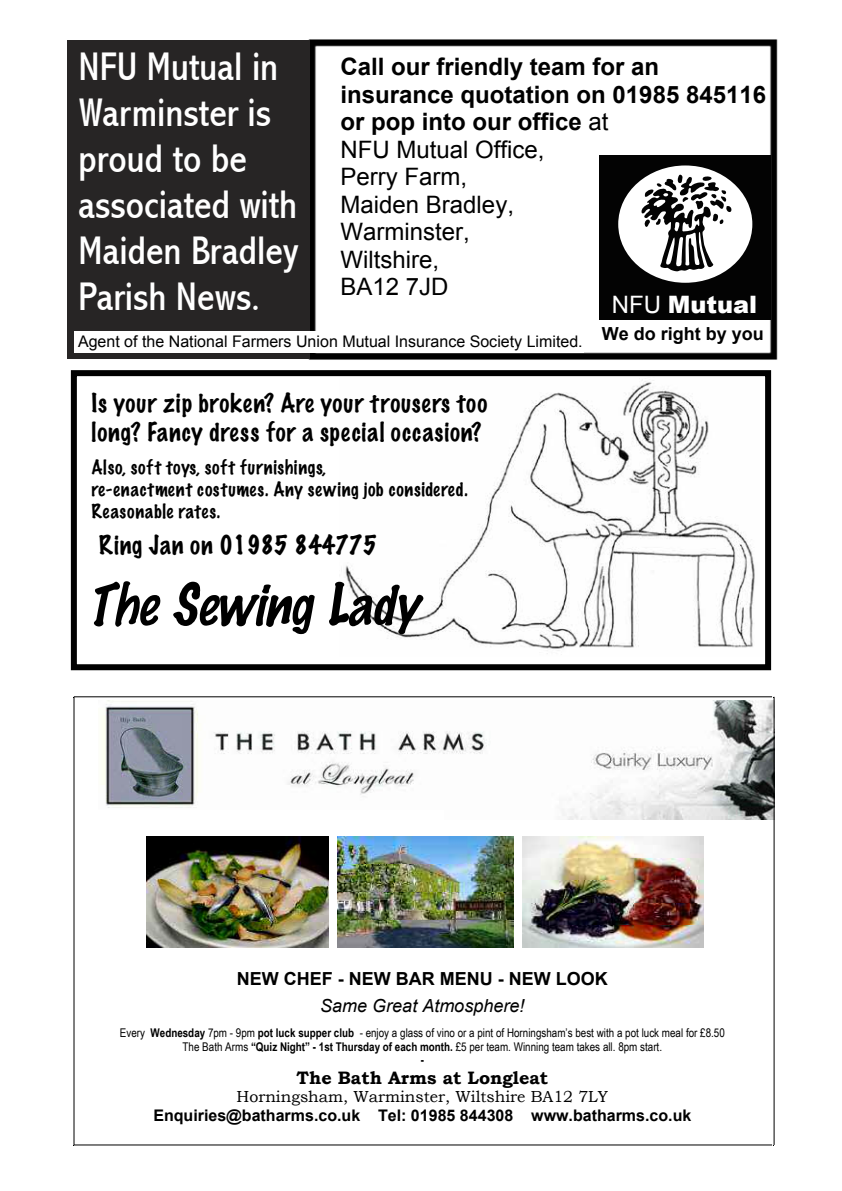
<style>
.page{position:relative;width:842px;height:1191px;background:#fff}
.page>*{position:absolute;margin:0;border:0;box-sizing:border-box;transform-origin:0 0}
.t1{font:italic 100 52px "Marker Felt";color:#000}
.t2{font:condensed 40px/46px "Abadi";color:#fff}
.t3{font:700 24px/27.6px "Arial";color:#000}
.t4{font:100 24px/28.8px "Marker Felt";letter-spacing:.06em;color:#000}
.t5{font:900 24px "Arial";color:#fff}
.t6{font:100 18px/21.6px "Marker Felt";letter-spacing:.065em;color:#000}
.t7{font:700 18px "Arial";color:#000}
.t8{font:700 18px "Bookman Old Style";color:#000}
.t9{font:italic 18px "Arial";color:#000}
.t10{font:16px "Arial";color:#000}
.t11{font:700 16px "Arial";color:#000}
.t12{font:16px "Bookman Old Style";color:#000}
.t13{font:12px/13.8px "Arial Narrow";color:#000;text-align:center}
.s1{font-weight:400}
.s2{font-weight:700}
</style>
<div class="page">
<img style="left:306px;top:39px;width:472px;height:321px">
<img style="left:345px;top:380px;width:410px;height:274px">
<div style="left:71px;top:370px;width:700px;height:300px;border:6px solid #000"></div>
<img style="left:562px;top:700px;width:212px;height:119px">
<img style="left:102px;top:700px;width:385px;height:108px">
<img style="left:146px;top:837px;width:182px;height:110px">
<img style="left:338px;top:836px;width:175px;height:111px">
<img style="left:523px;top:836px;width:180px;height:111px">
<hr style="left:74px;top:696px;width:698px;height:1px;background:#000">
<hr style="left:74px;top:697px;width:1px;height:448px;background:#000">
<hr style="left:774px;top:697px;width:1px;height:448px;background:#000">
<hr style="left:74px;top:1144px;width:698px;height:1px;background:#000">
<div style="left:67px;top:40px;width:243px;height:318px;background:#272525"></div>
<div style="left:600px;top:155px;width:171px;height:165px;background:#030303"></div>
<svg style="left:582px;top:165px;width:187px;height:180px"></svg>
<div style="left:74px;top:331px;width:509px;height:22px;background:#fff"></div>
<h2 class="t2" style="left:79px;top:47px;width:222px">NFU Mutual in<br>Warminster is proud to be associated with<br>Maiden Bradley<br>Parish News.</h2>
<h3 class="t3" style="left:340px;top:55px;width:427px">Call our friendly team for an insurance quotation on 01985 845116 or pop into our office <span class="s1">at<br>NFU Mutual Office,<br>Perry Farm,<br>Maiden Bradley,<br>Warminster,<br>Wiltshire,<br>BA12 7JD</span></h3>
<h3 class="t5" style="left:612px;top:296px;width:147px"><span class="s1">NFU</span> Mutual</h3>
<h3 class="t10" style="left:78px;top:335px;width:687px">Agent of the National Farmers Union Mutual Insurance Society Limited. <sup>We</sup> <sup>do</sup> <sup>right</sup> <sup>by</sup> <sup>you</sup></h3>
<h3 class="t4" style="left:92px;top:391px;width:392px">Is y o u r z ip b r o k e n ? A r e y o u r t r o u s e r s t o o lo n g ? F a n c y d r e s s f o r a s p e c ia l o c c a s io n ?</h3>
<h3 class="t6" style="left:92px;top:459px;width:378px">A ls o , s o f t t o y s , s o f t f u r n is h in g s ,<br>r e - e n a c t me n t c o s t u me s . A n y s e win g jo b c o n s id e r e d .<br>R e a s o n a b le r a t e s .</h3>
<h3 class="t4" style="left:99px;top:533px;width:270px">R in g J a n o n 0 1 9 8 5 8 4 4 7 7 5</h3>
<h1 class="t1" style="left:87px;top:584px;width:318px">Th e Se win g L a d y</h1>
<h3 class="t7" style="left:237px;top:971px;width:372px">NEW CHEF - NEW BAR MENU - NEW LOOK</h3>
<h3 class="t9" style="left:320px;top:999px;width:206px">Same Great Atmosphere!</h3>
<p class="t13" style="left:120px;top:1026px;width:606px">Every <span class="s2">Wednesday</span> 7pm - 9pm <span class="s2">pot luck supper club</span> - enjoy a glass of vino or a pint of Horningsham’s best with a pot luck meal for £8.50<br>The Bath Arms <span class="s2">“Quiz Night” - 1st Thursday of each month.</span> £5 per team. Winning team takes all. 8pm start.<br><span class="s2">-</span></p>
<h3 class="t8" style="left:297px;top:1071px;width:253px">The Bath Arms at Longleat</h3>
<h3 class="t12" style="left:237px;top:1091px;width:373px">Horningsham, Warminster, Wiltshire BA12 7LY</h3>
<h3 class="t11" style="left:153px;top:1109px;width:539px">Enquiries@batharms.co.uk Tel: 01985 844308 www.batharms.co.uk</h3>
</div>
